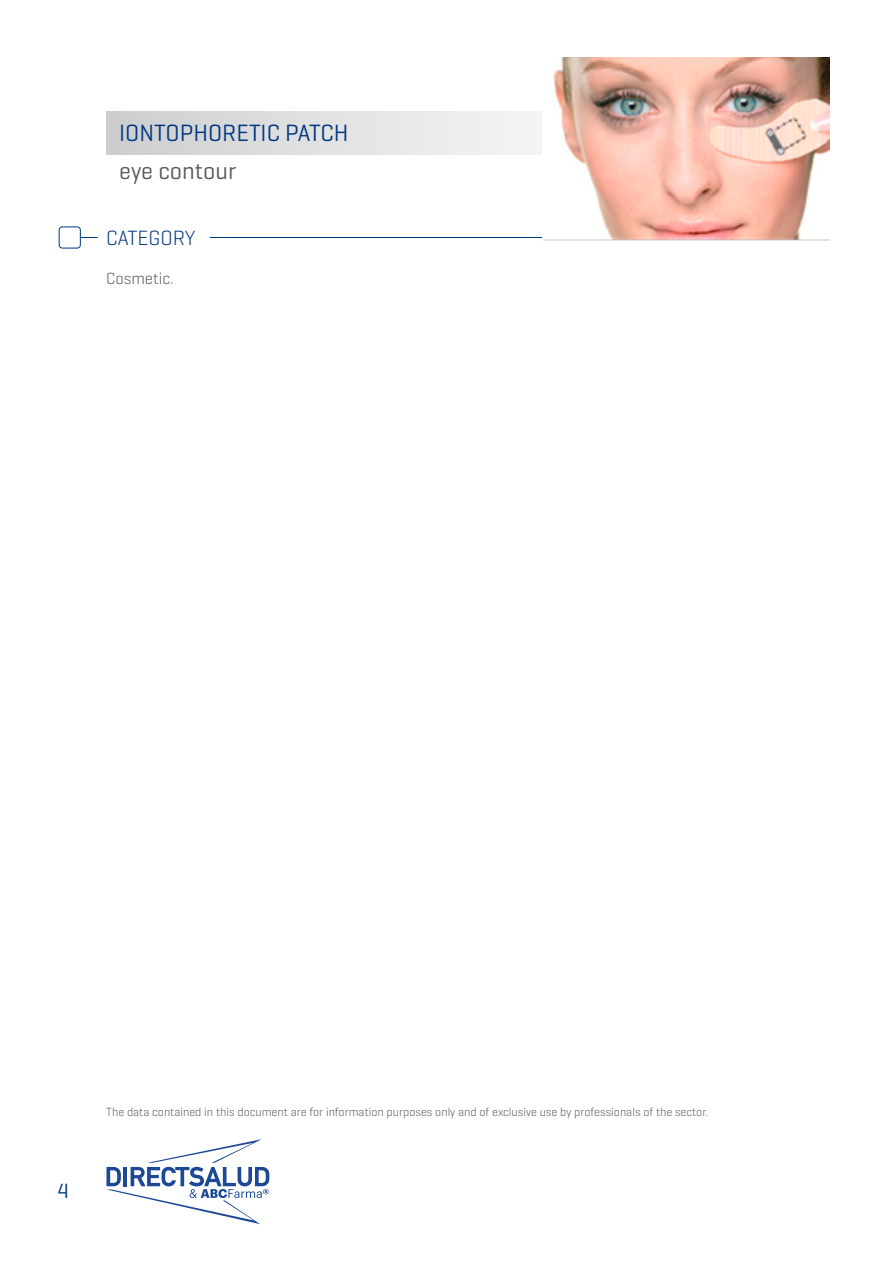
<style>
.page{position:relative;width:893px;height:1263px;background:#fff}
.page>*{position:absolute;margin:0;border:0;box-sizing:border-box;transform-origin:0 0}
.t1{font:24px "Geogrotesque";color:#003882}
.t2{font:24px "Geogrotesque";color:#58585a}
.t3{font:300 21px "Geogrotesque";color:#003882}
.t4{font:21px "Geogrotesque";color:#003882}
.t5{font:300 16.5px "Geogrotesque";color:#58585a}
.t6{font:300 12px "Geogrotesque";color:#58585a}
</style>
<div class="page">
<hr style="left:210px;top:237px;width:619px;height:1px;background:#003882">
<div style="left:59px;top:226px;width:22px;height:22px;border:1px solid #003882;border-radius:3px"></div>
<svg style="left:81px;top:237px;width:17px;height:1px"></svg>
<svg style="left:106px;top:112px;width:436px;height:42px"></svg>
<svg style="left:106px;top:1139px;width:163px;height:85px"></svg>
<img style="left:542px;top:57px;width:287px;height:184px">
<h1 class="t1" style="left:119px;top:118px;width:231px">IONTOPHORETIC PATCH</h1>
<h1 class="t2" style="left:119px;top:155px;width:119px">eye contour</h1>
<h2 class="t3" style="left:106px;top:225px;width:91px">CATEGORY</h2>
<h3 class="t5" style="left:106px;top:268px;width:69px">Cosmetic.</h3>
<h2 class="t4" style="left:58px;top:1178px;width:13px">4</h2>
<p class="t6" style="left:106px;top:1104px;width:603px">The data contained in this document are for information purposes only and of exclusive use by professionals of the sector.</p>
</div>
